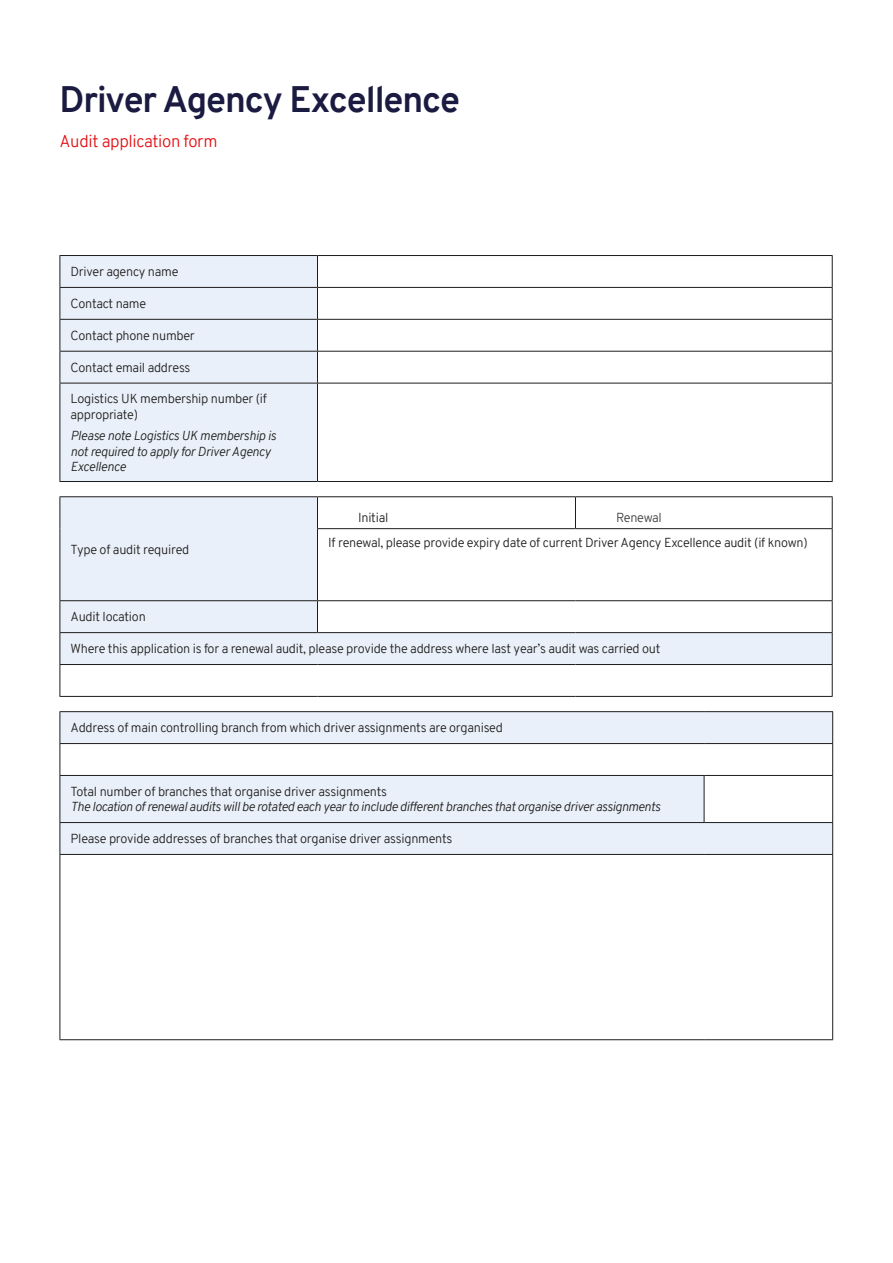
<style>
.page{position:relative;width:893px;height:1263px;background:#fff}
.page>*{position:absolute;margin:0;border:0;box-sizing:border-box;transform-origin:0 0}
.t1{font:700 36px "Overpass";letter-spacing:-.03em;color:#1b1a40}
.t2{font:300 16.8px "Overpass";letter-spacing:-.02em;color:#e30f13}
.t3{font:300 12.75px/15.3px "Overpass";letter-spacing:-.02em;color:#1d1d1b}
.t4{font:italic 300 12.75px/15.3px "Overpass";letter-spacing:-.03em;color:#1d1d1b}
.t5{font:300 12.75px "Overpass";letter-spacing:-.025em;color:#3c3c3b}
</style>
<div class="page">
<div style="left:61px;top:256px;width:256px;height:225px;background:#eaf0fa"></div>
<svg style="left:318px;top:256px;width:514px;height:225px"></svg>
<hr style="left:317px;top:255px;width:516px;height:1px;background:#1d1d1b">
<hr style="left:832px;top:256px;width:1px;height:31px;background:#1d1d1b">
<hr style="left:832px;top:288px;width:1px;height:31px;background:#1d1d1b">
<hr style="left:317px;top:287px;width:516px;height:1px;background:#1d1d1b">
<hr style="left:317px;top:319px;width:516px;height:1px;background:#1d1d1b">
<hr style="left:832px;top:320px;width:1px;height:31px;background:#1d1d1b">
<hr style="left:317px;top:351px;width:516px;height:1px;background:#1d1d1b">
<hr style="left:832px;top:352px;width:1px;height:31px;background:#1d1d1b">
<hr style="left:317px;top:383px;width:516px;height:1px;background:#1d1d1b">
<hr style="left:832px;top:383px;width:1px;height:98px;background:#1d1d1b">
<hr style="left:317px;top:481px;width:516px;height:1px;background:#1d1d1b">
<hr style="left:60px;top:287px;width:257px;height:1px;background:#1d1d1b">
<hr style="left:60px;top:319px;width:257px;height:1px;background:#1d1d1b">
<hr style="left:60px;top:351px;width:257px;height:1px;background:#1d1d1b">
<hr style="left:60px;top:383px;width:257px;height:1px;background:#1d1d1b">
<hr style="left:60px;top:255px;width:257px;height:1px;background:#1d1d1b">
<hr style="left:60px;top:256px;width:1px;height:31px;background:#1d1d1b">
<hr style="left:317px;top:256px;width:1px;height:31px;background:#1d1d1b">
<hr style="left:60px;top:288px;width:1px;height:31px;background:#1d1d1b">
<hr style="left:317px;top:288px;width:1px;height:31px;background:#1d1d1b">
<hr style="left:60px;top:320px;width:1px;height:31px;background:#1d1d1b">
<hr style="left:317px;top:320px;width:1px;height:31px;background:#1d1d1b">
<hr style="left:60px;top:352px;width:1px;height:31px;background:#1d1d1b">
<hr style="left:317px;top:352px;width:1px;height:31px;background:#1d1d1b">
<hr style="left:60px;top:383px;width:1px;height:98px;background:#1d1d1b">
<hr style="left:317px;top:383px;width:1px;height:98px;background:#1d1d1b">
<hr style="left:60px;top:481px;width:257px;height:1px;background:#1d1d1b">
<div style="left:61px;top:497px;width:771px;height:167px;background:#eaf0fa"></div>
<svg style="left:318px;top:497px;width:514px;height:135px"></svg>
<hr style="left:317px;top:496px;width:258px;height:1px;background:#1d1d1b">
<hr style="left:575px;top:496px;width:258px;height:1px;background:#1d1d1b">
<hr style="left:575px;top:497px;width:1px;height:31px;background:#1d1d1b">
<hr style="left:832px;top:497px;width:1px;height:31px;background:#1d1d1b">
<hr style="left:60px;top:632px;width:257px;height:1px;background:#1d1d1b">
<hr style="left:832px;top:633px;width:1px;height:31px;background:#1d1d1b">
<hr style="left:60px;top:665px;width:1px;height:31px;background:#1d1d1b">
<hr style="left:60px;top:696px;width:257px;height:1px;background:#1d1d1b">
<hr style="left:317px;top:696px;width:258px;height:1px;background:#1d1d1b">
<hr style="left:575px;top:696px;width:258px;height:1px;background:#1d1d1b">
<hr style="left:832px;top:665px;width:1px;height:31px;background:#1d1d1b">
<hr style="left:60px;top:601px;width:1px;height:31px;background:#1d1d1b">
<hr style="left:60px;top:633px;width:1px;height:31px;background:#1d1d1b">
<hr style="left:60px;top:664px;width:257px;height:1px;background:#1d1d1b">
<hr style="left:317px;top:664px;width:258px;height:1px;background:#1d1d1b">
<hr style="left:575px;top:664px;width:258px;height:1px;background:#1d1d1b">
<hr style="left:317px;top:601px;width:1px;height:31px;background:#1d1d1b">
<hr style="left:832px;top:601px;width:1px;height:31px;background:#1d1d1b">
<hr style="left:317px;top:632px;width:258px;height:1px;background:#1d1d1b">
<hr style="left:575px;top:632px;width:258px;height:1px;background:#1d1d1b">
<hr style="left:60px;top:496px;width:257px;height:1px;background:#1d1d1b">
<hr style="left:60px;top:497px;width:1px;height:32px;background:#1d1d1b">
<hr style="left:317px;top:497px;width:1px;height:31px;background:#1d1d1b">
<hr style="left:60px;top:529px;width:1px;height:71px;background:#1d1d1b">
<hr style="left:60px;top:600px;width:257px;height:1px;background:#1d1d1b">
<hr style="left:317px;top:528px;width:258px;height:1px;background:#1d1d1b">
<hr style="left:317px;top:529px;width:1px;height:71px;background:#1d1d1b">
<hr style="left:575px;top:528px;width:258px;height:1px;background:#1d1d1b">
<hr style="left:832px;top:529px;width:1px;height:71px;background:#1d1d1b">
<hr style="left:317px;top:600px;width:258px;height:1px;background:#1d1d1b">
<hr style="left:575px;top:600px;width:258px;height:1px;background:#1d1d1b">
<div style="left:61px;top:712px;width:771px;height:142px;background:#eaf0fa"></div>
<svg style="left:61px;top:744px;width:771px;height:78px;fill:#f0f0fa"></svg>
<hr style="left:60px;top:744px;width:1px;height:31px;background:#1d1d1b">
<hr style="left:832px;top:744px;width:1px;height:31px;background:#1d1d1b">
<hr style="left:704px;top:775px;width:129px;height:1px;background:#1d1d1b">
<hr style="left:832px;top:776px;width:1px;height:46px;background:#1d1d1b">
<hr style="left:60px;top:822px;width:644px;height:1px;background:#1d1d1b">
<hr style="left:704px;top:822px;width:129px;height:1px;background:#1d1d1b">
<hr style="left:832px;top:823px;width:1px;height:31px;background:#1d1d1b">
<hr style="left:60px;top:711px;width:644px;height:1px;background:#1d1d1b">
<hr style="left:60px;top:712px;width:1px;height:31px;background:#1d1d1b">
<hr style="left:704px;top:711px;width:129px;height:1px;background:#1d1d1b">
<hr style="left:832px;top:712px;width:1px;height:31px;background:#1d1d1b">
<hr style="left:60px;top:743px;width:644px;height:1px;background:#1d1d1b">
<hr style="left:704px;top:743px;width:129px;height:1px;background:#1d1d1b">
<hr style="left:60px;top:775px;width:644px;height:1px;background:#1d1d1b">
<hr style="left:60px;top:776px;width:1px;height:46px;background:#1d1d1b">
<hr style="left:704px;top:776px;width:1px;height:46px;background:#1d1d1b">
<hr style="left:60px;top:823px;width:1px;height:31px;background:#1d1d1b">
<hr style="left:60px;top:854px;width:644px;height:1px;background:#1d1d1b">
<hr style="left:60px;top:855px;width:1px;height:184px;background:#1d1d1b">
<hr style="left:704px;top:854px;width:129px;height:1px;background:#1d1d1b">
<hr style="left:832px;top:855px;width:1px;height:184px;background:#1d1d1b">
<hr style="left:60px;top:1039px;width:644px;height:1px;background:#1d1d1b">
<hr style="left:704px;top:1039px;width:129px;height:1px;background:#1d1d1b">
<h1 class="t1" style="left:60px;top:74px;width:402px">Driver Agency Excellence</h1>
<h2 class="t2" style="left:60px;top:129px;width:159px">Audit application form</h2>
<p class="t3" style="left:71px;top:264px;width:109px">Driver agency name</p>
<p class="t3" style="left:71px;top:296px;width:77px">Contact name</p>
<p class="t3" style="left:71px;top:328px;width:126px">Contact phone number</p>
<p class="t3" style="left:71px;top:360px;width:122px">Contact email address</p>
<p class="t3" style="left:71px;top:391px;width:198px">Logistics UK membership number (if appropriate)</p>
<p class="t4" style="left:71px;top:428px;width:207px">Please note Logistics UK membership is not required to apply for Driver Agency<br>Excellence</p>
<p class="t3" style="left:71px;top:541px;width:120px">Type of audit required</p>
<p class="t3" style="left:358px;top:510px;width:32px">Initial</p>
<p class="t5" style="left:616px;top:508px;width:47px">Renewal</p>
<p class="t3" style="left:328px;top:535px;width:481px">If renewal, please provide expiry date of current Driver Agency Excellence audit (if known)</p>
<p class="t3" style="left:71px;top:609px;width:77px">Audit location</p>
<p class="t3" style="left:71px;top:641px;width:591px">Where this application is for a renewal audit, please provide the address where last year’s audit was carried out</p>
<p class="t3" style="left:71px;top:720px;width:434px">Address of main controlling branch from which driver assignments are organised</p>
<p class="t3" style="left:71px;top:784px;width:318px">Total number of branches that organise driver assignments</p>
<p class="t4" style="left:71px;top:799px;width:592px">The location of renewal audits will be rotated each year to include different branches that organise driver assignments</p>
<p class="t3" style="left:71px;top:831px;width:383px">Please provide addresses of branches that organise driver assignments</p>
</div>
